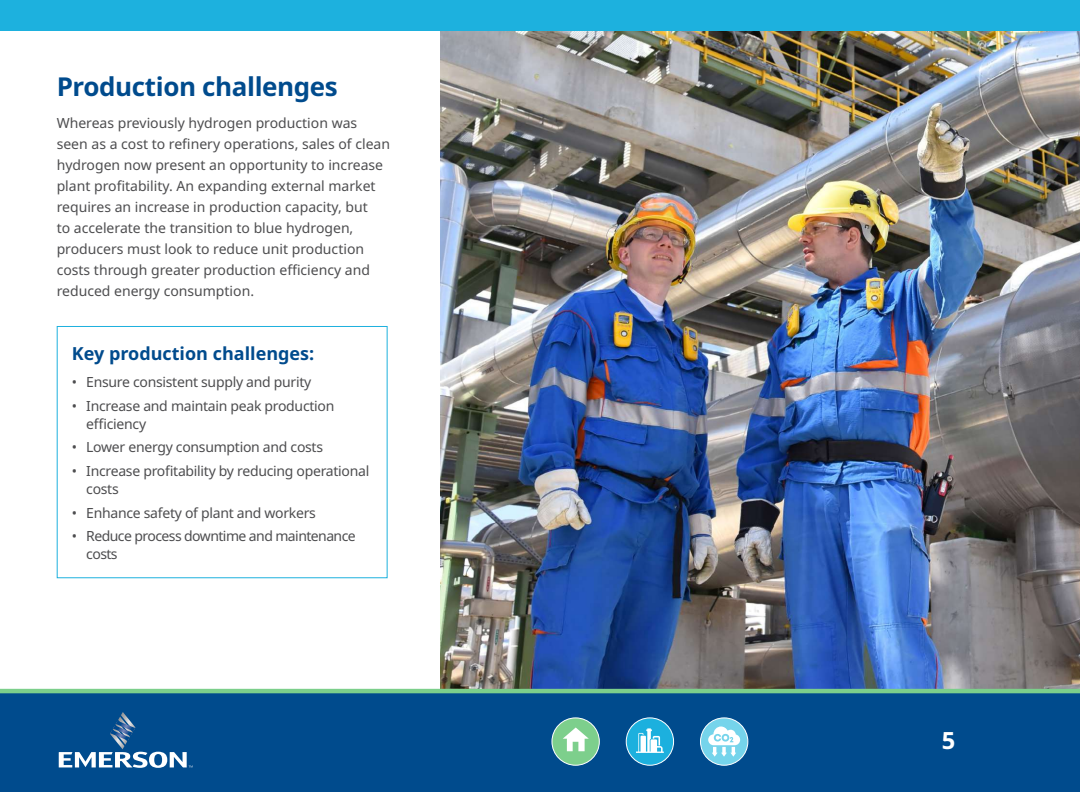
<style>
.page{position:relative;width:1080px;height:792px;background:#fff}
.page>*{position:absolute;margin:0;border:0;box-sizing:border-box;transform-origin:0 0}
.t1{font:700 26px "Noto Sans";letter-spacing:-.015em;color:#004b8d}
.t2{font:700 23.7px "Noto Sans";color:#fff}
.t3{font:700 18px "Noto Sans";color:#004b8d}
.t4{font:14px/21px "Noto Sans";color:#4d4d4f}
.t5{font:14px/18px "Noto Sans";letter-spacing:-.02em;color:#4d4d4f}
.t6{font:14px/18px "Noto Sans";letter-spacing:-.04em;color:#4d4d4f}
</style>
<div class="page">
<img style="left:441px;top:31px;width:639px;height:658px">
<div style="left:0;top:693px;width:1080px;height:99px;background:#004b8d"></div>
<svg style="left:59px;top:712px;width:134px;height:56px"></svg>
<div style="left:552px;top:718px;width:47px;height:47px;background:#7dcf8c;border-radius:50%"></div>
<div style="left:551px;top:717px;width:49px;height:49px;border:1px solid #fff;border-radius:50%"></div>
<svg style="left:563px;top:727px;width:26px;height:24px"></svg>
<div style="left:701px;top:718px;width:47px;height:47px;background:#75d4eb;border-radius:50%"></div>
<div style="left:700px;top:717px;width:48px;height:49px;border:1px solid #fff;border-radius:50%"></div>
<svg style="left:708px;top:727px;width:32px;height:30px"></svg>
<div style="left:626px;top:718px;width:48px;height:47px;background:#1cb0de;border-radius:50%"></div>
<div style="left:626px;top:717px;width:48px;height:49px;border:1px solid #fff;border-radius:50%"></div>
<svg style="left:636px;top:728px;width:28px;height:25px"></svg>
<div style="left:0;top:0;width:1080px;height:31px;background:#1db1de"></div>
<hr style="left:0;top:689px;width:1080px;height:4px;background:#7ccf8b">
<div style="left:57px;top:326px;width:331px;height:252px;border:1px solid #1db1de"></div>
<h1 class="t1" style="left:57px;top:72px;width:283px">Production challenges</h1>
<p class="t4" style="left:57px;top:113px;width:335px">Whereas previously hydrogen production was seen as a cost to refinery operations, sales of clean hydrogen now present an opportunity to increase plant profitability. An expanding external market requires an increase in production capacity, but<br>to accelerate the transition to blue hydrogen, producers must look to reduce unit production costs through greater production efficiency and reduced energy consumption.</p>
<p class="t3" style="left:72px;top:344px;width:244px">Key production challenges:</p>
<p class="t5" style="left:72px;top:373px;width:241px">• Ensure consistent supply and purity</p>
<p class="t5" style="left:86px;top:397px;width:250px;text-indent:-14px">• Increase and maintain peak production efficiency</p>
<p class="t5" style="left:72px;top:438px;width:253px">• Lower energy consumption and costs</p>
<p class="t5" style="left:86px;top:462px;width:285px;text-indent:-14px">• Increase profitability by reducing operational costs</p>
<p class="t5" style="left:72px;top:504px;width:246px">• Enhance safety of plant and workers</p>
<p class="t6" style="left:86px;top:527px;width:271px;text-indent:-14px">• Reduce process downtime and maintenance costs</p>
<h2 class="t2" style="left:942px;top:727px;width:15px">5</h2>
</div>
